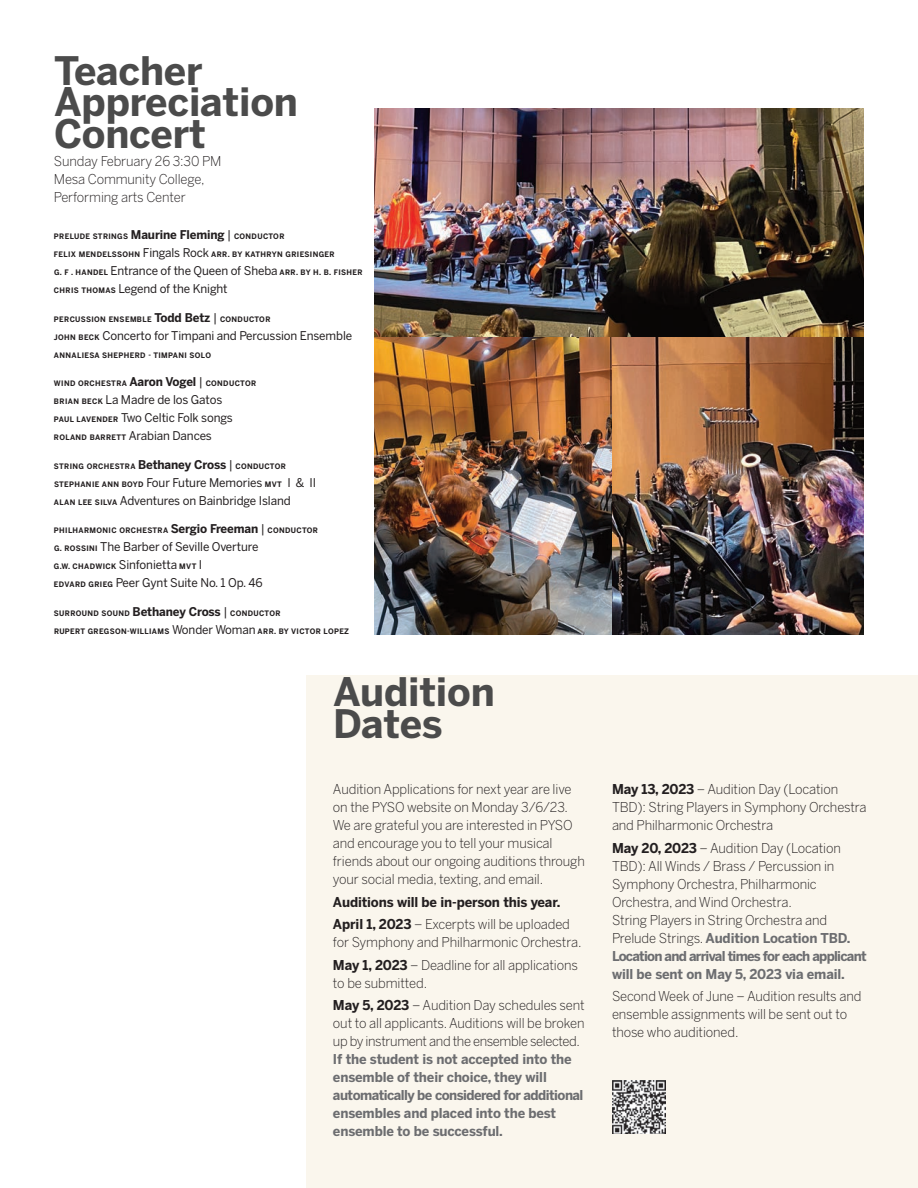
<style>
.page{position:relative;width:918px;height:1188px;background:#fff}
.page>*{position:absolute;margin:0;border:0;box-sizing:border-box;transform-origin:0 0}
.t1{font:700 39px/31.5px "Benton Sans";letter-spacing:-.005em;color:#4b4b4b}
.t2{font:300 13.5px/18px "Benton Sans";letter-spacing:-.01em;color:#231f20}
.t3{font:700 13.5px/18px "Benton Sans";letter-spacing:-.01em;color:#6c6d70}
.t4{font:300 13.5px/18px "Benton Sans";letter-spacing:-.03em;color:#231f20}
.t5{font:700 13.5px/22.5px "Benton Sans";letter-spacing:-.01em;color:#231f20}
.t6{font:12px/18px "Benton Sans";letter-spacing:-.01em;color:#231f20}
.t7{font:700 7.5px "Benton Sans";letter-spacing:.05em;color:#231f20}
.s1{font-size:12px}
.s2{font-weight:400;font-size:12px}
.s3{font-weight:700;font-size:7.5px}
.s4{font-weight:300}
.s5{font-weight:700}
.s6{font-weight:700;color:#6c6d70}
</style>
<div class="page">
<div style="left:306px;top:675px;width:612px;height:513px;background:#faf6ed"></div>
<img style="left:374px;top:108px;width:490px;height:229px">
<img style="left:374px;top:337px;width:238px;height:297px">
<img style="left:612px;top:337px;width:252px;height:297px">
<img style="left:612px;top:1080px;width:54px;height:54px">
<h1 class="t1" style="left:54px;top:58px;width:246px">Teacher<br>Appreciation<br>Concert</h1>
<p class="t2" style="left:54px;top:153px;width:169px">Sunday February 26 3:30 PM<br>Mesa Community College,<br>Performing arts Center</p>
<p class="t7" style="left:54px;top:234px;width:232px">PRELUDE STRINGS <span class="s1">Maurine Fleming</span> <span class="s2">|</span> CONDUCTOR</p>
<p class="t7" style="left:54px;top:252px;width:282px">FELIX MENDELSSOHN <span class="s2">Fingals Rock</span> ARR. BY KATHRYN GRIESINGER</p>
<p class="t7" style="left:54px;top:270px;width:310px">G. F . HANDEL <span class="s2">Entrance of the Queen of Sheba</span> ARR. BY H. B. FISHER</p>
<p class="t6" style="left:54px;top:281px;width:175px"><span class="s3">CHRIS THOMAS</span> Legend of the Knight</p>
<p class="t7" style="left:54px;top:316px;width:218px">PERCUSSION ENSEMBLE <span class="s1">Todd Betz</span> <span class="s2">|</span> CONDUCTOR</p>
<p class="t6" style="left:54px;top:328px;width:300px"><span class="s3">JOHN BECK</span> Concerto for Timpani and Percussion Ensemble</p>
<p class="t7" style="left:54px;top:352px;width:159px">ANNALIESA SHEPHERD - TIMPANI SOLO</p>
<p class="t7" style="left:54px;top:381px;width:204px">WIND ORCHESTRA <span class="s1">Aaron Vogel</span> <span class="s2">|</span> CONDUCTOR</p>
<p class="t6" style="left:54px;top:392px;width:180px"><span class="s3">BRIAN BECK</span> La Madre de los Gatos<br><span class="s3">PAUL LAVENDER</span> Two Celtic Folk songs</p>
<p class="t7" style="left:54px;top:435px;width:159px">ROLAND BARRETT <span class="s2">Arabian Dances</span></p>
<p class="t7" style="left:54px;top:463px;width:233px">STRING ORCHESTRA <span class="s1">Bethaney Cross</span> <span class="s2">|</span> CONDUCTOR</p>
<p class="t6" style="left:54px;top:475px;width:264px"><span class="s3">STEPHANIE ANN BOYD</span> Four Future Memories <span class="s3">MVT</span> I &amp; II<br><span class="s3">ALAN LEE SILVA</span> Adventures on Bainbridge Island</p>
<p class="t7" style="left:54px;top:528px;width:266px">PHILHARMONIC ORCHESTRA <span class="s1">Sergio Freeman</span> <span class="s2">|</span> CONDUCTOR</p>
<p class="t6" style="left:54px;top:539px;width:206px"><span class="s3">G. ROSSINI</span> The Barber of Seville Overture</p>
<p class="t7" style="left:54px;top:564px;width:150px">G.W. CHADWICK <span class="s2">Sinfonietta</span> MVT <span class="s2">I</span></p>
<p class="t6" style="left:54px;top:575px;width:210px"><span class="s3">EDVARD GRIEG</span> Peer Gynt Suite No. 1 Op. 46</p>
<p class="t7" style="left:54px;top:610px;width:228px">SURROUND SOUND <span class="s1">Bethaney Cross</span> <span class="s2">|</span> CONDUCTOR</p>
<p class="t7" style="left:54px;top:628px;width:297px">RUPERT GREGSON-WILLIAMS <span class="s2">Wonder Woman</span> ARR. BY VICTOR LOPEZ</p>
<h1 class="t1" style="left:333px;top:680px;width:163px">Audition<br>Dates</h1>
<p class="t2" style="left:333px;top:782px;width:253px">Audition Applications for next year are live on the PYSO website on Monday 3/6/23.<br>We are grateful you are interested in PYSO and encourage you to tell your musical friends about our ongoing auditions through your social media, texting, and email.</p>
<p class="t5" style="left:333px;top:892px;width:238px">Auditions will be in-person this year.<br>April 1, 2023 <span class="s4">– Excerpts will be uploaded</span></p>
<p class="t2" style="left:333px;top:932px;width:250px;line-height:22.5px">for Symphony and Philharmonic Orchestra.<br><span class="s5">May 1, 2023</span> – Deadline for all applications</p>
<p class="t2" style="left:333px;top:973px;width:253px;line-height:22.5px">to be submitted.<br><span class="s5">May 5, 2023</span> – Audition Day schedules sent</p>
<p class="t4" style="left:333px;top:1016px;width:253px">out to all applicants. Auditions will be broken up by instrument and the ensemble selected.</p>
<p class="t3" style="left:333px;top:1052px;width:252px">If the student is not accepted into the ensemble of their choice, they will automatically be considered for additional ensembles and placed into the best ensemble to be successful.</p>
<p class="t2" style="left:612px;top:782px;width:256px"><span class="s5">May 13, 2023</span> – Audition Day (Location<br>TBD): String Players in Symphony Orchestra and Philharmonic Orchestra</p>
<p class="t2" style="left:612px;top:840px;width:256px"><span class="s5">May 20, 2023</span> – Audition Day (Location TBD): All Winds / Brass / Percussion in Symphony Orchestra, Philharmonic Orchestra, and Wind Orchestra.<br>String Players in String Orchestra and Prelude Strings. <span class="s6">Audition Location TBD.<br>Location and arrival times for each applicant will be sent on May 5, 2023 via email.</span></p>
<p class="t2" style="left:612px;top:988px;width:251px">Second Week of June – Audition results and ensemble assignments will be sent out to those who auditioned.</p>
</div>
